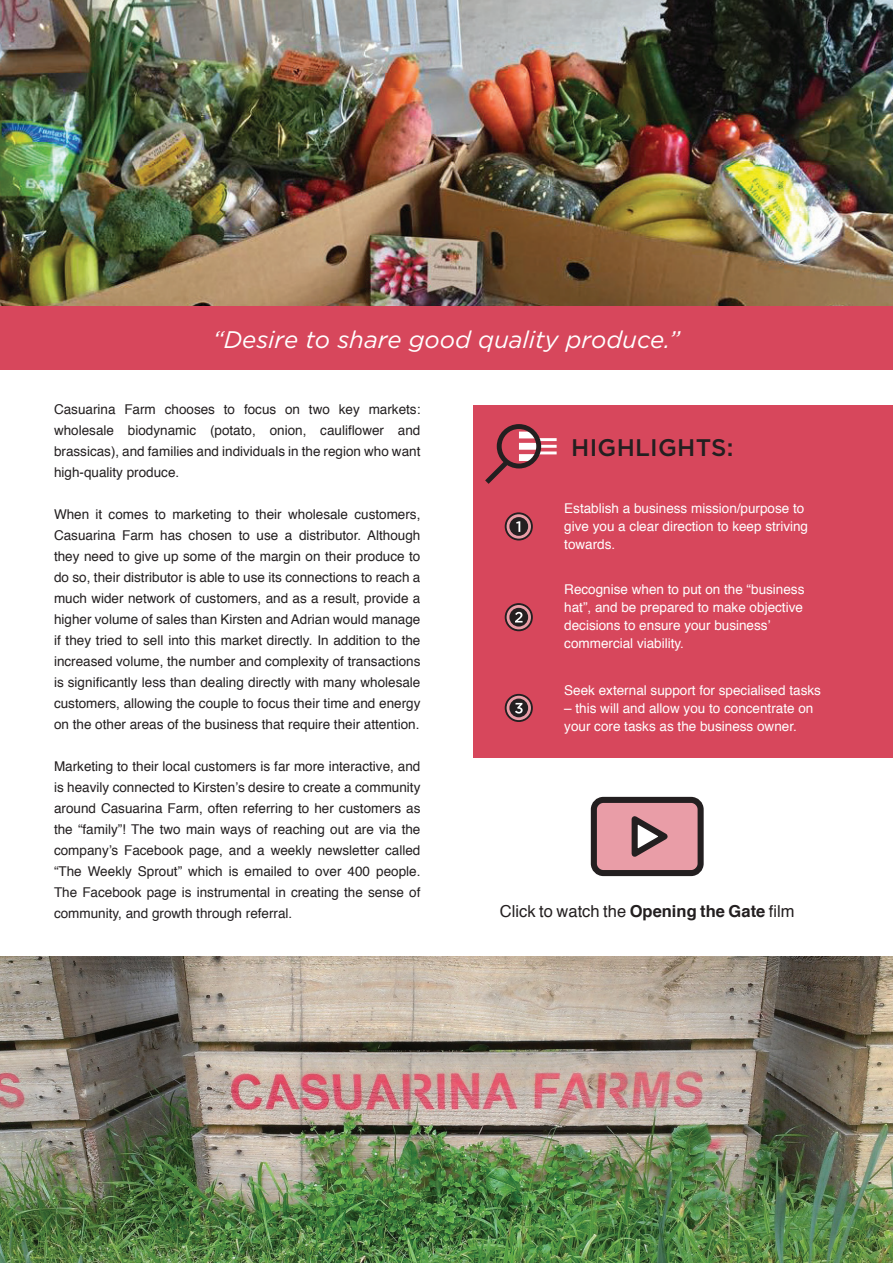
<style>
.page{position:relative;width:893px;height:1263px;background:#fff}
.page>*{position:absolute;margin:0;border:0;box-sizing:border-box;transform-origin:0 0}
.t1{font:italic 24px "Gotham";color:#fff}
.t2{font:500 24px "Gotham";letter-spacing:.01em;color:#231f20}
.t3{font:16.5px "Helvetica";color:#231f20}
.t4{font:13.5px/21px "Helvetica";color:#231f20;text-align:justify}
.t5{font:13.5px/18px "Helvetica";color:#fff}
.s1{font-weight:700}
</style>
<div class="page">
<img style="left:0;top:957px;width:893px;height:306px">
<img style="left:0;top:0;width:893px;height:306px">
<div style="left:0;top:306px;width:893px;height:64px;background:#d7475c"></div>
<div style="left:473px;top:405px;width:420px;height:352px;background:#d7475c"></div>
<hr style="left:539px;top:438px;width:18px;height:3px;background:#fff">
<hr style="left:539px;top:445px;width:18px;height:3px;background:#fff">
<div style="left:519px;top:443px;width:18px;height:7px;background:#fff"></div>
<svg style="left:519px;top:432px;width:16px;height:6px"></svg>
<svg style="left:519px;top:454px;width:16px;height:7px"></svg>
<hr style="left:539px;top:451px;width:18px;height:3px;background:#fff">
<div style="left:497px;top:424px;width:44px;height:44px;border:5px solid #231f20;border-radius:50%"></div>
<svg style="left:485px;top:455px;width:29px;height:29px"></svg>
<svg style="left:506px;top:513px;width:26px;height:27px"></svg>
<div style="left:505px;top:512px;width:28px;height:28px;border:2px solid #231f20;border-radius:50%"></div>
<svg style="left:509px;top:517px;width:19px;height:19px"></svg>
<svg style="left:506px;top:604px;width:26px;height:26px"></svg>
<div style="left:505px;top:603px;width:28px;height:28px;border:2px solid #231f20;border-radius:50%"></div>
<svg style="left:509px;top:608px;width:19px;height:18px"></svg>
<svg style="left:506px;top:695px;width:26px;height:26px"></svg>
<div style="left:505px;top:694px;width:28px;height:28px;border:2px solid #231f20;border-radius:50%"></div>
<svg style="left:509px;top:698px;width:19px;height:19px"></svg>
<div style="left:594px;top:800px;width:107px;height:73px;background:#e99da7;border-radius:10px"></div>
<div style="left:591px;top:797px;width:113px;height:79px;border:6px solid #231f20;border-radius:10px"></div>
<svg style="left:631px;top:816px;width:37px;height:41px"></svg>
<h1 class="t1" style="left:213px;top:324px;width:469px">“Desire to share good quality produce.”</h1>
<p class="t4" style="left:54px;top:399px;width:368px">Casuarina Farm chooses to focus on two key markets: wholesale biodynamic (potato, onion, cauliflower and brassicas), and families and individuals in the region who want high-quality produce.</p>
<p class="t4" style="left:54px;top:504px;width:368px">When it comes to marketing to their wholesale customers, Casuarina Farm has chosen to use a distributor. Although they need to give up some of the margin on their produce to do so, their distributor is able to use its connections to reach a much wider network of customers, and as a result, provide a higher volume of sales than Kirsten and Adrian would manage if they tried to sell into this market directly. In addition to the increased volume, the number and complexity of transactions is significantly less than dealing directly with many wholesale customers, allowing the couple to focus their time and energy on the other areas of the business that require their attention.</p>
<p class="t4" style="left:54px;top:756px;width:368px">Marketing to their local customers is far more interactive, and is heavily connected to Kirsten’s desire to create a community around Casuarina Farm, often referring to her customers as the “family”! The two main ways of reaching out are via the company’s Facebook page, and a weekly newsletter called “The Weekly Sprout” which is emailed to over 400 people.<br>The Facebook page is instrumental in creating the sense of community, and growth through referral.</p>
<h1 class="t2" style="left:571px;top:431px;width:164px">HIGHLIGHTS:</h1>
<p class="t5" style="left:564px;top:500px;width:245px">Establish a business mission/purpose to give you a clear direction to keep striving towards.</p>
<p class="t5" style="left:564px;top:581px;width:242px">Recognise when to put on the “business hat”, and be prepared to make objective decisions to ensure your business’ commercial viability.</p>
<p class="t5" style="left:564px;top:681px;width:258px">Seek external support for specialised tasks</p>
<p class="t5" style="left:564px;top:699px;width:251px">– this will and allow you to concentrate on your core tasks as the business owner.</p>
<p class="t3" style="left:500px;top:898px;width:296px">Click to watch the <span class="s1">Opening the Gate</span> film</p>
</div>
